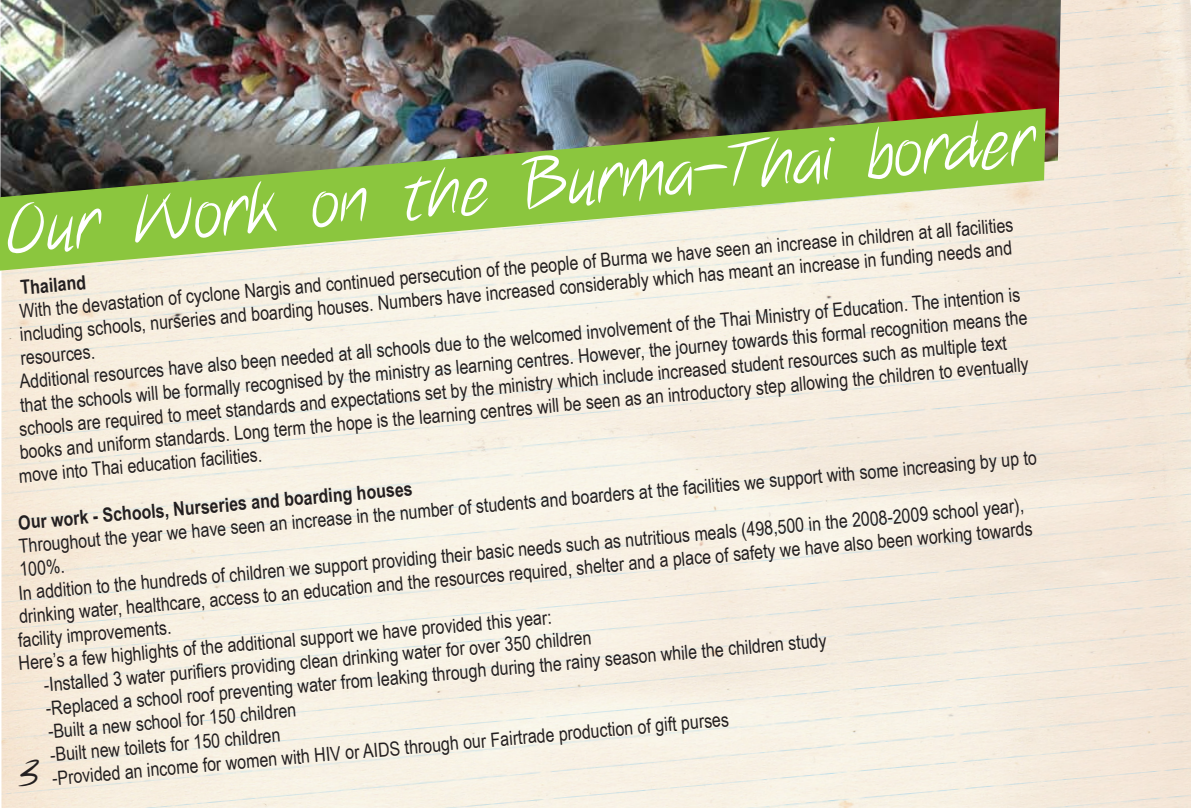
<style>
.page{position:relative;width:1191px;height:808px;background:#fff}
.page>*{position:absolute;margin:0;border:0;box-sizing:border-box;transform-origin:0 0}
.t1{font:69px "Notethis";color:#fff}
.t2{font:40.5px "Notethis";color:#231f20}
.t3{font:19.5px "Arial Narrow";color:#231f20}
.t4{font:700 19.5px "Arial Narrow";color:#231f20}
</style>
<div class="page">
<img style="left:1px;top:0;width:1190px;height:808px">
<img style="left:0;top:0;width:1060px;height:265px">
<svg style="left:0;top:107px;width:1046px;height:177px;background:#a3b87c"></svg>
<h1 class="t1" style="left:2px;top:189px;width:1035px;rotate:-5deg">Our Work on the Burma-Thai border</h1>
<p class="t3" style="left:18px;top:297px;width:999px;rotate:-5deg">With the devastation of cyclone Nargis and continued persecution of the people of Burma we have seen an increase in children at all facilities</p>
<p class="t3" style="left:19px;top:320px;width:997px;rotate:-5deg">including schools, nurseries and boarding houses. Numbers have increased considerably which has meant an increase in funding needs and</p>
<p class="t3" style="left:19px;top:344px;width:76px;rotate:-5deg">resources.</p>
<p class="t4" style="left:19px;top:273px;width:67px;rotate:-5deg">Thailand</p>
<p class="t3" style="left:18px;top:367px;width:1005px;rotate:-5deg">Additional resources have also been needed at all schools due to the welcomed involvement of the Thai Ministry of Education. The intention is</p>
<p class="t3" style="left:19px;top:391px;width:1012px;rotate:-5deg">that the schools will be formally recognised by the ministry as learning centres. However, the journey towards this formal recognition means the</p>
<p class="t3" style="left:18px;top:414px;width:993px;rotate:-5deg">schools are required to meet standards and expectations set by the ministry which include increased student resources such as multiple text</p>
<p class="t3" style="left:19px;top:438px;width:1014px;rotate:-5deg">books and uniform standards. Long term the hope is the learning centres will be seen as an introductory step allowing the children to eventually</p>
<p class="t3" style="left:18px;top:461px;width:246px;rotate:-5deg">move into Thai education facilities.</p>
<p class="t4" style="left:17px;top:508px;width:397px;rotate:-5deg">Our work - Schools, Nurseries and boarding houses</p>
<p class="t3" style="left:18px;top:532px;width:1023px;rotate:-5deg">Throughout the year we have seen an increase in the number of students and boarders at the facilities we support with some increasing by up to</p>
<p class="t3" style="left:18px;top:555px;width:47px;rotate:-5deg">100%.</p>
<p class="t3" style="left:17px;top:579px;width:1010px;rotate:-5deg">In addition to the hundreds of children we support providing their basic needs such as nutritious meals (498,500 in the 2008-2009 school year),</p>
<p class="t3" style="left:18px;top:602px;width:1018px;rotate:-5deg">drinking water, healthcare, access to an education and the resources required, shelter and a place of safety we have also been working towards</p>
<p class="t3" style="left:17px;top:626px;width:155px;rotate:-5deg">facility improvements.</p>
<p class="t3" style="left:17px;top:649px;width:536px;rotate:-5deg">Here’s a few highlights of the additional support we have provided this year:</p>
<p class="t3" style="left:43px;top:671px;width:551px;rotate:-5deg">-Installed 3 water purifi ers providing clean drinking water for over 350 children</p>
<p class="t3" style="left:45px;top:694px;width:785px;rotate:-5deg">-Replaced a school roof preventing water from leaking through during the rainy season while the children study</p>
<p class="t3" style="left:47px;top:717px;width:250px;rotate:-5deg">-Built a new school for 150 children</p>
<p class="t3" style="left:51px;top:764px;width:681px;rotate:-5deg">-Provided an income for women with HIV or AIDS through our Fairtrade production of gift purses</p>
<p class="t3" style="left:49px;top:740px;width:233px;rotate:-5deg">-Built new toilets for 150 children</p>
<h2 class="t2" style="left:18px;top:751px;width:23px">3</h2>
</div>
